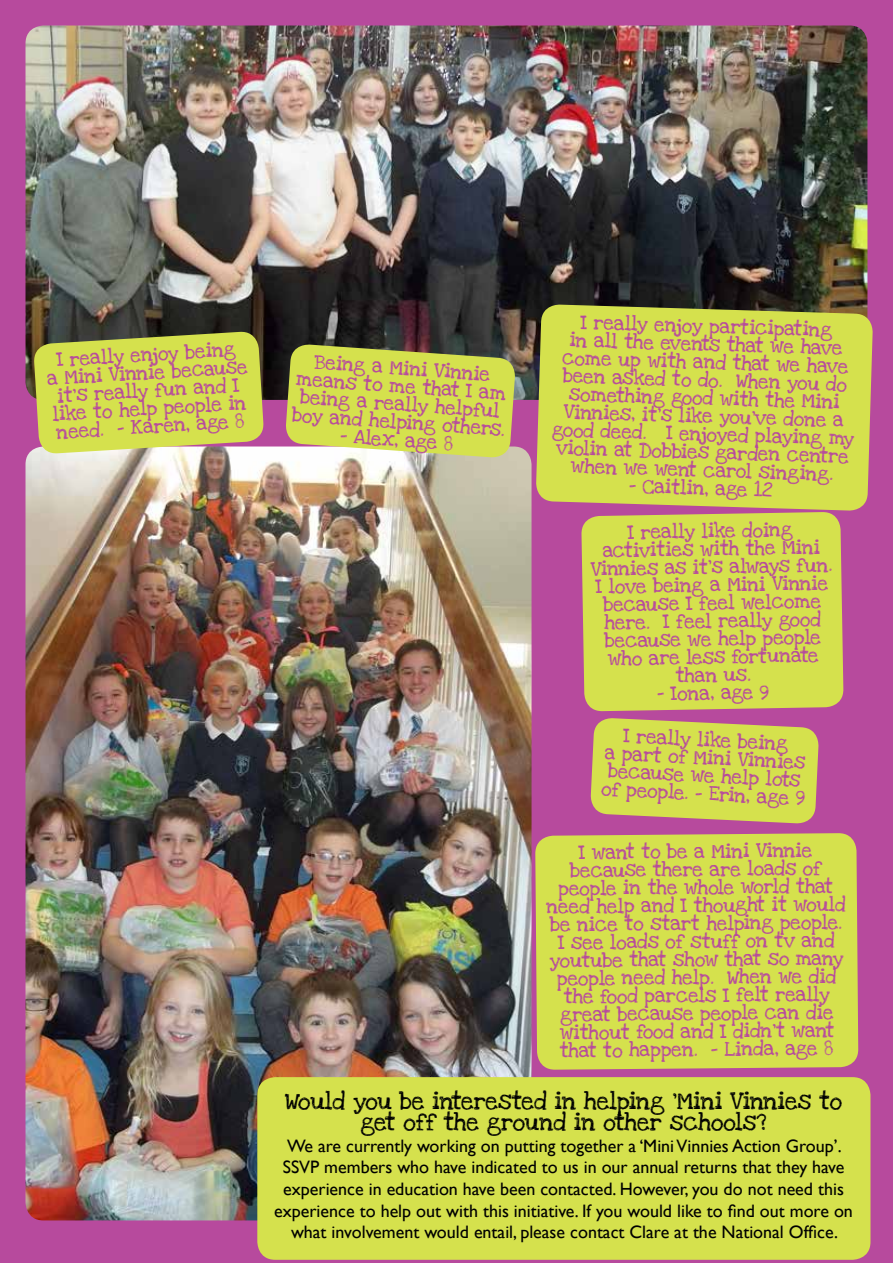
<style>
.page{position:relative;width:893px;height:1263px;background:#b74a9d}
.page>*{position:absolute;margin:0;border:0;box-sizing:border-box;transform-origin:0 0}
.t1{font:18px/21.6px "Gill Sans";color:#000;text-align:center}
.t2{font:18px/21.6px "Love Ya Like A Sister";color:#000;text-align:center}
.t3{font:15px/18px "Love Ya Like A Sister";color:#b74a9d;text-align:center}
</style>
<div class="page">
<img style="left:26px;top:446px;width:505px;height:774px">
<img style="left:26px;top:26px;width:841px;height:374px">
<svg style="left:536px;top:304px;width:337px;height:207px;background:#ced54e"></svg>
<svg style="left:535px;top:833px;width:323px;height:237px;background:#d3d752"></svg>
<svg style="left:33px;top:331px;width:231px;height:123px;background:#cad152"></svg>
<svg style="left:590px;top:717px;width:229px;height:107px;background:#d1cd57"></svg>
<div style="left:581px;top:512px;width:263px;height:199px;background:#d5e14d"></div>
<svg style="left:285px;top:343px;width:231px;height:115px;background:#c8d055"></svg>
<div style="left:257px;top:1077px;width:613px;height:183px;background:#d5e14d;border-radius:18px"></div>
<p class="t3" style="left:45px;top:353px;width:202px;rotate:-4deg">I really enjoy being<br>a Mini Vinnie because it’s really fun and I like to help people in need. - Karen, age 8</p>
<p class="t3" style="left:297px;top:352px;width:215px;rotate:4deg">Being a Mini Vinnie means to me that I am being a really helpful boy and helping others.</p>
<p class="t3" style="left:341px;top:427px;width:115px;rotate:4deg">- Alex, age 8</p>
<p class="t3" style="left:581px;top:313px;width:253px;rotate:2deg">I really enjoy participating</p>
<p class="t3" style="left:570px;top:331px;width:274px;rotate:2deg">in all the events that we have</p>
<p class="t3" style="left:563px;top:348px;width:288px;rotate:2deg">come up with and that we have</p>
<p class="t3" style="left:563px;top:366px;width:286px;rotate:2deg">been asked to do. When you do</p>
<p class="t3" style="left:569px;top:385px;width:272px;rotate:2deg">something good with the Mini</p>
<p class="t3" style="left:564px;top:402px;width:282px;rotate:2deg">Vinnies, it’s like you’ve done a</p>
<p class="t3" style="left:553px;top:420px;width:96px;rotate:2deg">good deed.</p>
<p class="t3" style="left:667px;top:424px;width:189px;rotate:2deg">I enjoyed playing my</p>
<p class="t3" style="left:557px;top:438px;width:294px;rotate:2deg">violin at Dobbies garden centre</p>
<p class="t3" style="left:571px;top:457px;width:264px;rotate:2deg">when we went carol singing.</p>
<p class="t3" style="left:629px;top:477px;width:146px;rotate:2deg">- Caitlin, age 12</p>
<p class="t3" style="left:590px;top:524px;width:244px;rotate:-1deg">I really like doing activities with the Mini<br>Vinnies as it’s always fun.<br>I love being a Mini Vinnie because I feel welcome here. I feel really good because we help people who are less fortunate than us.</p>
<p class="t3" style="left:657px;top:685px;width:113px;rotate:-1deg">- Iona, age 9</p>
<p class="t3" style="left:605px;top:726px;width:205px;rotate:3deg">I really like being<br>a part of Mini Vinnies because we help lots of people. - Erin, age 9</p>
<p class="t3" style="left:545px;top:845px;width:301px;rotate:-1deg">I want to be a Mini Vinnie because there are loads of people in the whole world that need help and I thought it would be nice to start helping people.<br>I see loads of stuff on tv and youtube that show that so many people need help. When we did the food parcels I felt really great because people can die without food and I didn’t want that to happen. - Linda, age 8</p>
<p class="t2" style="left:285px;top:1090px;width:559px">Would you be interested in helping ‘Mini Vinnies to get off the ground in other schools?</p>
<p class="t1" style="left:274px;top:1135px;width:580px">We are currently working on putting together a ‘Mini Vinnies Action Group’.<br>SSVP members who have indicated to us in our annual returns that they have experience in education have been contacted. However, you do not need this experience to help out with this initiative. If you would like to find out more on what involvement would entail, please contact Clare at the National Office.</p>
</div>
